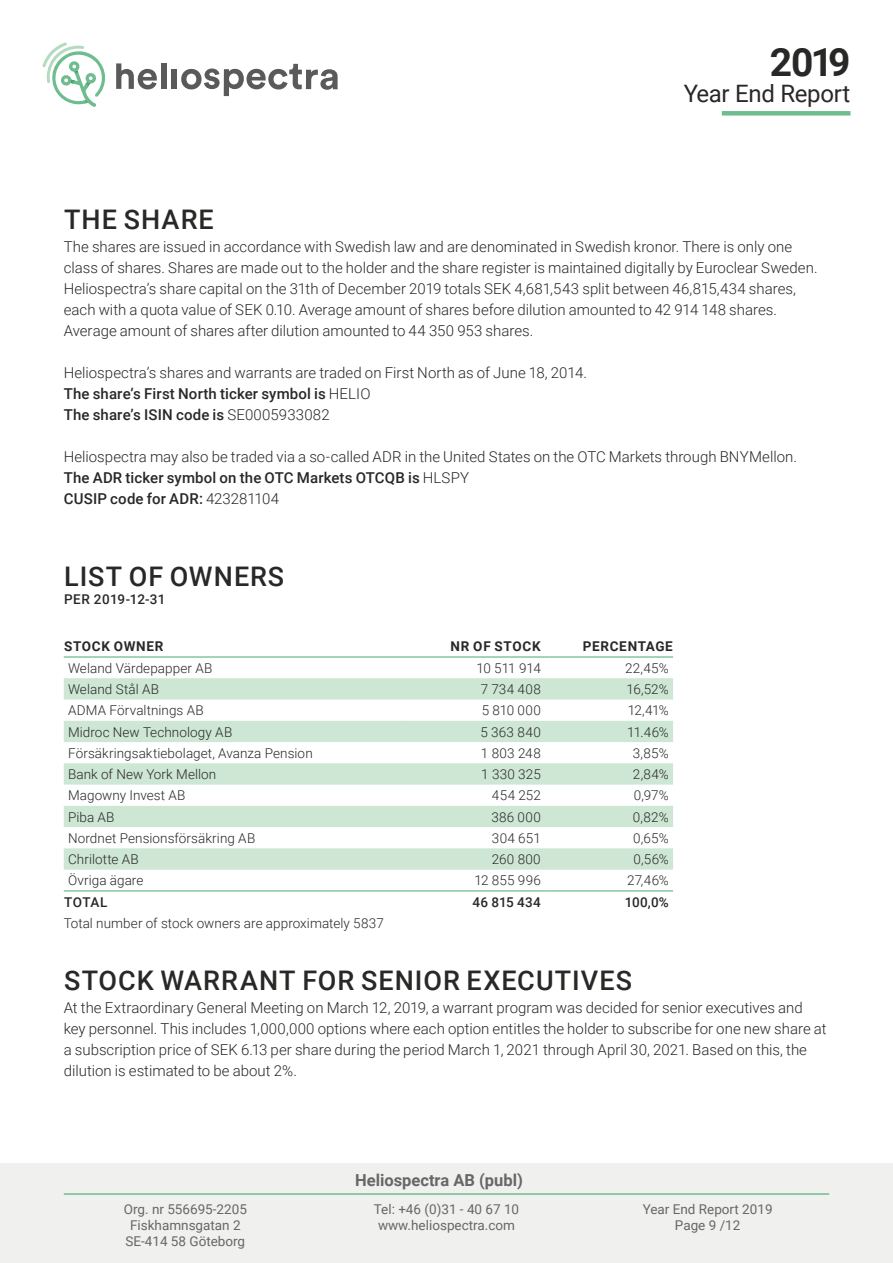
<style>
.page{position:relative;width:893px;height:1263px;background:#fff}
.page>*{position:absolute;margin:0;border:0;box-sizing:border-box;transform-origin:0 0}
.t1{font:700 39px "Roboto";color:#282827}
.t2{font:500 27px "Roboto";letter-spacing:.04em;color:#282827}
.t3{font:24px "Roboto";letter-spacing:-.01em;color:#282827}
.t4{font:700 16.5px "Roboto";color:#666766}
.t5{font:300 15px/21px "Roboto";color:#282827}
.t6{font:300 13.5px "Roboto";letter-spacing:.005em;color:#282827}
.t7{font:13.5px/16.2px "Roboto";color:#666766;text-align:center}
.t8{font:500 13.5px "Roboto";letter-spacing:.025em;color:#282827}
.t9{font:700 13.5px "Roboto";letter-spacing:.055em;color:#282827}
.s1{font-weight:500}
</style>
<div class="page">
<svg style="left:116px;top:63px;width:41px;height:26px"></svg>
<div style="left:161px;top:63px;width:5px;height:26px;background:#5a5a5a"></div>
<div style="left:172px;top:69px;width:5px;height:20px;background:#5a5a5a"></div>
<svg style="left:181px;top:64px;width:157px;height:32px"></svg>
<svg style="left:43px;top:43px;width:62px;height:64px"></svg>
<div style="left:722px;top:111px;width:128px;height:5px;background:#6ebd8f"></div>
<div style="left:0;top:1163px;width:893px;height:100px;background:#f0f0ef"></div>
<hr style="left:64px;top:1193px;width:765px;height:2px;background:#6ebd8f">
<svg style="left:64px;top:678px;width:609px;height:192px;fill:#cee6d4"></svg>
<hr style="left:64px;top:656px;width:337px;height:2px;background:#6ebd8f">
<hr style="left:401px;top:656px;width:144px;height:2px;background:#6ebd8f">
<hr style="left:550px;top:656px;width:123px;height:2px;background:#6ebd8f">
<hr style="left:64px;top:890px;width:337px;height:1px;background:#6ebd8f">
<hr style="left:401px;top:890px;width:144px;height:1px;background:#6ebd8f">
<hr style="left:550px;top:890px;width:123px;height:1px;background:#6ebd8f">
<h1 class="t1" style="left:770px;top:35px;width:82px">2019</h1>
<h3 class="t3" style="left:684px;top:76px;width:168px">Year End Report</h3>
<h2 class="t2" style="left:64px;top:200px;width:151px">THE SHARE</h2>
<p class="t5" style="left:64px;top:235px;width:755px">The shares are issued in accordance with Swedish law and are denominated in Swedish kronor. There is only one class of shares. Shares are made out to the holder and the share register is maintained digitally by Euroclear Sweden.<br>Heliospectra’s share capital on the 31th of December 2019 totals SEK 4,681,543 split between 46,815,434 shares, each with a quota value of SEK 0.10. Average amount of shares before dilution amounted to 42 914 148 shares.<br>Average amount of shares after dilution amounted to 44 350 953 shares.</p>
<p class="t5" style="left:64px;top:361px;width:525px">Heliospectra’s shares and warrants are traded on First North as of June 18, 2014.<br><span class="s1">The share’s First North ticker symbol is</span> HELIO<br><span class="s1">The share’s ISIN code is</span> SE0005933082</p>
<p class="t5" style="left:64px;top:445px;width:735px">Heliospectra may also be traded via a so-called ADR in the United States on the OTC Markets through BNYMellon.<br><span class="s1">The ADR ticker symbol on the OTC Markets OTCQB is</span> HLSPY<br><span class="s1">CUSIP code for ADR:</span> 423281104</p>
<h2 class="t2" style="left:64px;top:557px;width:221px">LIST OF OWNERS</h2>
<p class="t8" style="left:64px;top:590px;width:103px">PER 2019-12-31</p>
<p class="t9" style="left:64px;top:637px;width:101px">STOCK OWNER</p>
<p class="t9" style="left:450px;top:637px;width:92px">NR OF STOCK</p>
<p class="t9" style="left:583px;top:637px;width:92px">PERCENTAGE</p>
<p class="t6" style="left:68px;top:658px;width:146px">Weland Värdepapper AB</p>
<p class="t6" style="left:477px;top:658px;width:66px">10 511 914</p>
<p class="t6" style="left:625px;top:658px;width:45px">22,45%</p>
<p class="t6" style="left:68px;top:680px;width:93px">Weland Stål AB</p>
<p class="t6" style="left:481px;top:680px;width:62px">7 734 408</p>
<p class="t6" style="left:626px;top:680px;width:44px">16,52%</p>
<p class="t6" style="left:68px;top:701px;width:137px">ADMA Förvaltnings AB</p>
<p class="t6" style="left:482px;top:701px;width:61px">5 810 000</p>
<p class="t6" style="left:628px;top:701px;width:43px">12,41%</p>
<p class="t6" style="left:68px;top:722px;width:166px">Midroc New Technology AB</p>
<p class="t6" style="left:480px;top:722px;width:62px">5 363 840</p>
<p class="t6" style="left:627px;top:722px;width:43px">11.46%</p>
<p class="t6" style="left:68px;top:743px;width:246px">Försäkringsaktiebolaget, Avanza Pension</p>
<p class="t6" style="left:481px;top:743px;width:61px">1 803 248</p>
<p class="t6" style="left:633px;top:743px;width:37px">3,85%</p>
<p class="t6" style="left:68px;top:765px;width:150px">Bank of New York Mellon</p>
<p class="t6" style="left:481px;top:765px;width:61px">1 330 325</p>
<p class="t6" style="left:633px;top:765px;width:37px">2,84%</p>
<p class="t6" style="left:68px;top:786px;width:119px">Magowny Invest AB</p>
<p class="t6" style="left:492px;top:786px;width:50px">454 252</p>
<p class="t6" style="left:634px;top:786px;width:36px">0,97%</p>
<p class="t6" style="left:68px;top:807px;width:48px">Piba AB</p>
<p class="t6" style="left:491px;top:807px;width:51px">386 000</p>
<p class="t6" style="left:633px;top:807px;width:37px">0,82%</p>
<p class="t6" style="left:68px;top:828px;width:189px">Nordnet Pensionsförsäkring AB</p>
<p class="t6" style="left:492px;top:828px;width:50px">304 651</p>
<p class="t6" style="left:633px;top:828px;width:37px">0,65%</p>
<p class="t6" style="left:68px;top:850px;width:72px">Chrilotte AB</p>
<p class="t6" style="left:492px;top:850px;width:51px">260 800</p>
<p class="t6" style="left:634px;top:850px;width:37px">0,56%</p>
<p class="t6" style="left:68px;top:871px;width:77px">Övriga ägare</p>
<p class="t6" style="left:474px;top:871px;width:68px">12 855 996</p>
<p class="t6" style="left:627px;top:871px;width:43px">27,46%</p>
<p class="t8" style="left:64px;top:892px;width:45px">TOTAL</p>
<p class="t8" style="left:472px;top:892px;width:70px">46 815 434</p>
<p class="t8" style="left:625px;top:892px;width:45px">100,0%</p>
<p class="t6" style="left:64px;top:914px;width:322px">Total number of stock owners are approximately 5837</p>
<h2 class="t2" style="left:64px;top:962px;width:569px">STOCK WARRANT FOR SENIOR EXECUTIVES</h2>
<p class="t5" style="left:64px;top:997px;width:764px">At the Extraordinary General Meeting on March 12, 2019, a warrant program was decided for senior executives and key personnel. This includes 1,000,000 options where each option entitles the holder to subscribe for one new share at a subscription price of SEK 6.13 per share during the period March 1, 2021 through April 30, 2021. Based on this, the dilution is estimated to be about 2%.</p>
<p class="t4" style="left:355px;top:1169px;width:169px">Heliospectra AB (publ)</p>
<p class="t7" style="left:124px;top:1200px;width:125px">Org. nr 556695-2205<br>Fiskhamnsgatan 2<br>SE-414 58 Göteborg</p>
<p class="t7" style="left:374px;top:1200px;width:147px">Tel: +46 (0)31 - 40 67 10 www.heliospectra.com</p>
<p class="t7" style="left:643px;top:1200px;width:131px">Year End Report 2019<br>Page 9 /12</p>
</div>
